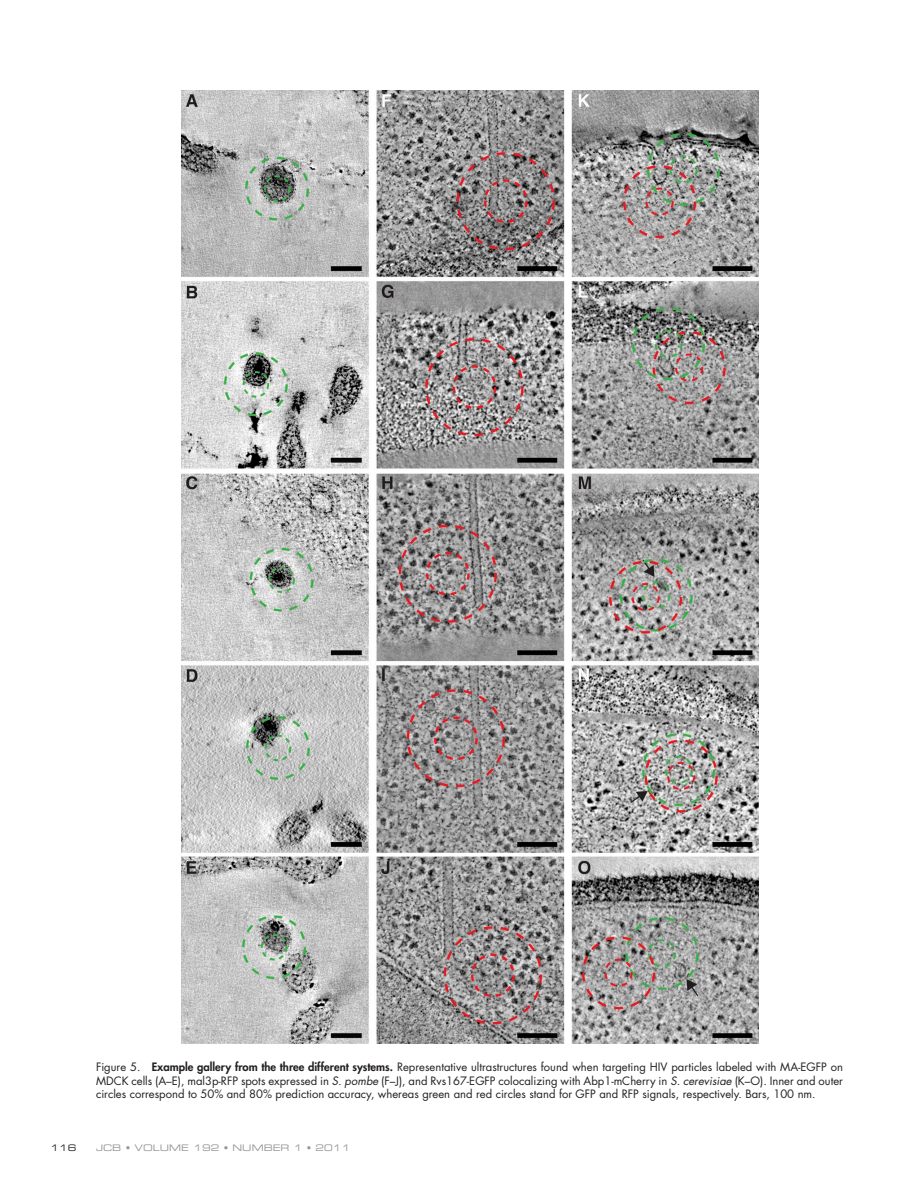
<style>
.page{position:relative;width:918px;height:1188px;background:#fff}
.page>*{position:absolute;margin:0;border:0;box-sizing:border-box;transform-origin:0 0}
.t1{font:11.25px/13.5px "Futura Std";color:#231f20;text-align:justify}
.t2{font:9px "Eurostile LT Std Ex 2";color:#949698}
.t3{font:9px "Eurostile LT Std Ex 2";color:#231f20}
.s1{font-weight:800}
.s2{font-style:italic}
</style>
<div class="page">
<img style="left:182px;top:90px;width:576px;height:954px">
<p class="t1" style="left:96px;top:1060px;width:748px">Figure 5. <span class="s1">Example gallery from the three different systems.</span> Representative ultrastructures found when targeting HIV particles labeled with MA-EGFP on MDCK cells (A–E), mal3p-RFP spots expressed in <span class="s2">S. pombe</span> (F–J), and Rvs167-EGFP colocalizing with Abp1-mCherry in <span class="s2">S. cerevisiae</span> (K–O). Inner and outer circles correspond to 50% and 80% prediction accuracy, whereas green and red circles stand for GFP and RFP signals, respectively. Bars, 100 nm.</p>
<p class="t3" style="left:50px;top:1142px;width:28px">116</p>
<p class="t2" style="left:96px;top:1142px;width:256px">JCB • VOLUME 192 • NUMBER 1 • 2011</p>
</div>
